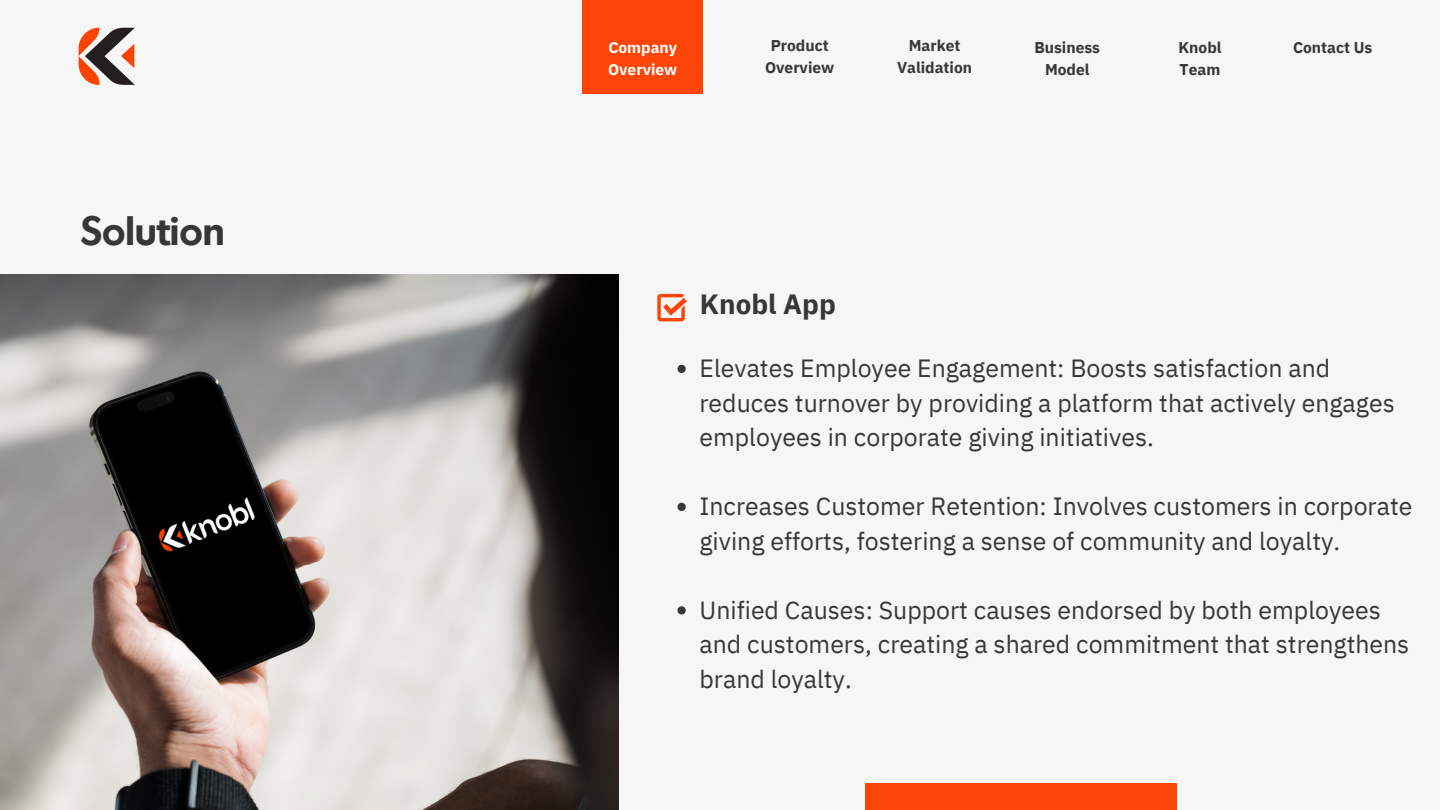
<style>
.page{position:relative;width:1440px;height:810px;background:#f6f6f6}
.page>*{position:absolute;margin:0;border:0;box-sizing:border-box;transform-origin:0 0}
.t1{font:700 40px "Montreal Serial";color:#393636}
.t2{font:700 27.8px "IBM Plex Sans";color:#393636}
.t3{font:24.9px/34.5px "IBM Plex Sans";color:#393636}
.t4{font:700 15.6px "IBM Plex Sans";color:#393636}
.t5{font:700 15.6px "IBM Plex Sans";color:#fff}
</style>
<div class="page">
<svg style="left:657px;top:294px;width:30px;height:27px"></svg>
<img style="left:0;top:274px;width:618px;height:536px">
<svg style="left:678px;top:365px;width:8px;height:8px"></svg>
<svg style="left:678px;top:503px;width:8px;height:8px"></svg>
<svg style="left:678px;top:606px;width:8px;height:8px"></svg>
<div style="left:865px;top:783px;width:312px;height:27px;background:#fc4507"></div>
<div style="left:582px;top:0;width:121px;height:94px;background:#fc4507"></div>
<img style="left:78px;top:27px;width:57px;height:58px">
<p class="t1" style="left:81px;top:216px;width:145px">Solution</p>
<p class="t5" style="left:608px;top:37px;width:70px">Company</p>
<p class="t5" style="left:608px;top:59px;width:71px">Overview</p>
<p class="t4" style="left:771px;top:35px;width:60px">Product</p>
<p class="t4" style="left:765px;top:57px;width:71px">Overview</p>
<p class="t4" style="left:909px;top:35px;width:53px">Market</p>
<p class="t4" style="left:1293px;top:37px;width:81px">Contact Us</p>
<p class="t4" style="left:897px;top:57px;width:77px">Validation</p>
<p class="t4" style="left:1034px;top:37px;width:67px">Business</p>
<h1 class="t4" style="left:1045px;top:59px;width:46px">Model</h1>
<h2 class="t4" style="left:1178px;top:37px;width:45px">Knobl</h2>
<p class="t4" style="left:1180px;top:59px;width:42px">Team</p>
<p class="t2" style="left:700px;top:285px;width:138px">Knobl App</p>
<p class="t3" style="left:700px;top:351px;width:697px">Elevates Employee Engagement: Boosts satisfaction and reduces turnover by providing a platform that actively engages employees in corporate giving initiatives.</p>
<p class="t3" style="left:700px;top:489px;width:714px">Increases Customer Retention: Involves customers in corporate giving efforts, fostering a sense of community and loyalty.</p>
<p class="t3" style="left:700px;top:592px;width:711px">Unified Causes: Support causes endorsed by both employees and customers, creating a shared commitment that strengthens brand loyalty.</p>
</div>
